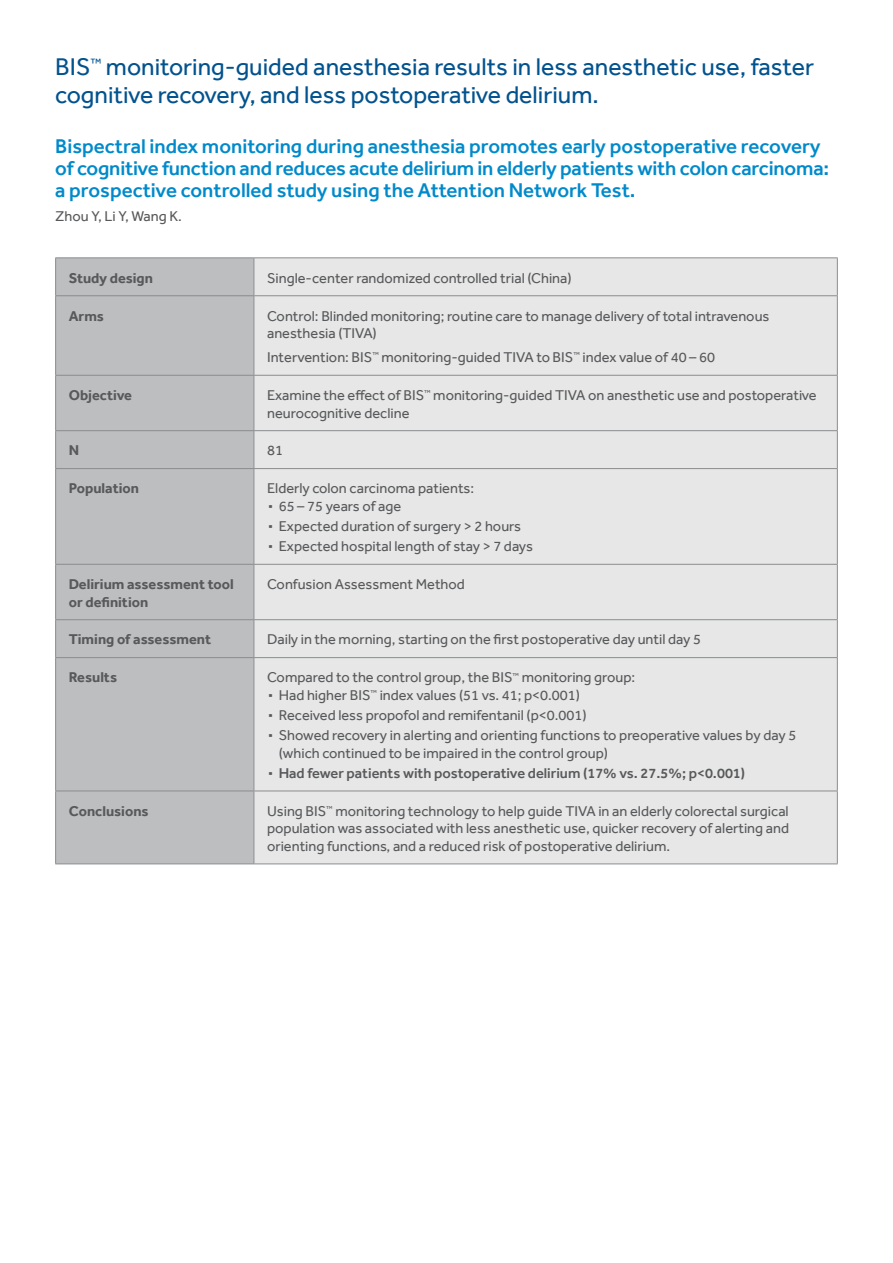
<style>
.page{position:relative;width:893px;height:1263px;background:#fff}
.page>*{position:absolute;margin:0;border:0;box-sizing:border-box;transform-origin:0 0}
.t1{font:24.75px/27.8px "Effra";color:#02528e}
.t2{font:500 20.4px/21.9px "Effra";letter-spacing:-.01em;color:#008acb}
.t3{font:14.55px/17.5px "Effra";color:#58595b}
.t4{font:500 14.55px/20.1px "Effra";color:#58595b}
.t5{font:700 14.55px/17.5px "Effra";color:#58595b}
.s1{font-size:29.25px}
.s2{font-weight:400}
.s3{font-weight:400;font-size:29.25px}
</style>
<div class="page">
<div style="left:56px;top:258px;width:198px;height:605px;background:#bcbec0"></div>
<div style="left:255px;top:258px;width:582px;height:605px;background:#e7e7e7"></div>
<hr style="left:55px;top:257px;width:199px;height:1px;background:#8a8c8e">
<hr style="left:55px;top:258px;width:1px;height:37px;background:#8a8c8e">
<hr style="left:254px;top:257px;width:584px;height:1px;background:#8a8c8e">
<hr style="left:254px;top:258px;width:1px;height:37px;background:#8a8c8e">
<hr style="left:837px;top:258px;width:1px;height:37px;background:#8a8c8e">
<hr style="left:55px;top:295px;width:199px;height:1px;background:#8a8c8e">
<hr style="left:55px;top:296px;width:1px;height:79px;background:#8a8c8e">
<hr style="left:254px;top:295px;width:584px;height:1px;background:#8a8c8e">
<hr style="left:254px;top:296px;width:1px;height:79px;background:#8a8c8e">
<hr style="left:837px;top:296px;width:1px;height:79px;background:#8a8c8e">
<hr style="left:55px;top:375px;width:199px;height:1px;background:#8a8c8e">
<hr style="left:55px;top:376px;width:1px;height:54px;background:#8a8c8e">
<hr style="left:254px;top:375px;width:584px;height:1px;background:#8a8c8e">
<hr style="left:254px;top:376px;width:1px;height:54px;background:#8a8c8e">
<hr style="left:837px;top:376px;width:1px;height:54px;background:#8a8c8e">
<hr style="left:55px;top:430px;width:199px;height:1px;background:#8a8c8e">
<hr style="left:55px;top:431px;width:1px;height:37px;background:#8a8c8e">
<hr style="left:254px;top:430px;width:584px;height:1px;background:#8a8c8e">
<hr style="left:254px;top:431px;width:1px;height:37px;background:#8a8c8e">
<hr style="left:837px;top:431px;width:1px;height:37px;background:#8a8c8e">
<hr style="left:55px;top:468px;width:199px;height:1px;background:#8a8c8e">
<hr style="left:55px;top:469px;width:1px;height:95px;background:#8a8c8e">
<hr style="left:254px;top:468px;width:584px;height:1px;background:#8a8c8e">
<hr style="left:254px;top:469px;width:1px;height:95px;background:#8a8c8e">
<hr style="left:837px;top:469px;width:1px;height:95px;background:#8a8c8e">
<hr style="left:55px;top:564px;width:199px;height:1px;background:#8a8c8e">
<hr style="left:55px;top:565px;width:1px;height:54px;background:#8a8c8e">
<hr style="left:254px;top:564px;width:584px;height:1px;background:#8a8c8e">
<hr style="left:254px;top:565px;width:1px;height:54px;background:#8a8c8e">
<hr style="left:837px;top:565px;width:1px;height:54px;background:#8a8c8e">
<hr style="left:55px;top:619px;width:199px;height:1px;background:#8a8c8e">
<hr style="left:55px;top:620px;width:1px;height:37px;background:#8a8c8e">
<hr style="left:254px;top:619px;width:584px;height:1px;background:#8a8c8e">
<hr style="left:254px;top:620px;width:1px;height:37px;background:#8a8c8e">
<hr style="left:837px;top:620px;width:1px;height:37px;background:#8a8c8e">
<hr style="left:55px;top:657px;width:199px;height:1px;background:#8a8c8e">
<hr style="left:55px;top:658px;width:1px;height:133px;background:#8a8c8e">
<hr style="left:254px;top:657px;width:584px;height:1px;background:#8a8c8e">
<hr style="left:254px;top:658px;width:1px;height:133px;background:#8a8c8e">
<hr style="left:837px;top:658px;width:1px;height:133px;background:#8a8c8e">
<hr style="left:55px;top:791px;width:199px;height:1px;background:#8a8c8e">
<hr style="left:55px;top:791px;width:1px;height:72px;background:#8a8c8e">
<hr style="left:254px;top:791px;width:584px;height:1px;background:#8a8c8e">
<hr style="left:254px;top:791px;width:1px;height:72px;background:#8a8c8e">
<hr style="left:837px;top:791px;width:1px;height:72px;background:#8a8c8e">
<hr style="left:55px;top:863px;width:199px;height:1px;background:#8a8c8e">
<hr style="left:254px;top:863px;width:584px;height:1px;background:#8a8c8e">
<h1 class="t1" style="left:55px;top:53px;width:760px">BIS<sup>™</sup> monitoring-guided anesthesia results in less anesthetic use, faster cognitive recovery, and less postoperative delirium.</h1>
<p class="t2" style="left:55px;top:135px;width:775px">Bispectral index monitoring during anesthesia promotes early postoperative recovery of cognitive function and reduces acute delirium in elderly patients with colon carcinoma: a prospective controlled study using the Attention Network Test.</p>
<p class="t3" style="left:55px;top:207px;width:128px">Zhou Y, Li Y, Wang K.</p>
<p class="t5" style="left:69px;top:269px;width:86px">Study design</p>
<p class="t3" style="left:267px;top:269px;width:306px">Single-center randomized controlled trial (China)</p>
<p class="t5" style="left:69px;top:307px;width:37px">Arms</p>
<p class="t3" style="left:267px;top:307px;width:504px">Control: Blinded monitoring; routine care to manage delivery of total intravenous anesthesia (TIVA)</p>
<p class="t3" style="left:267px;top:348px;width:450px">Intervention: BIS<sup>™</sup> monitoring-guided TIVA to BIS<sup>™</sup> index value of 40 – 60</p>
<p class="t5" style="left:69px;top:386px;width:65px">Objective</p>
<p class="t3" style="left:267px;top:386px;width:551px">Examine the effect of BIS<sup>™</sup> monitoring-guided TIVA on anesthetic use and postoperative neurocognitive decline</p>
<p class="t5" style="left:69px;top:441px;width:12px">N</p>
<p class="t3" style="left:267px;top:442px;width:17px">81</p>
<p class="t5" style="left:69px;top:479px;width:72px">Population</p>
<p class="t3" style="left:267px;top:480px;width:209px">Elderly colon carcinoma patients: <span class="s1">∙</span> 65 – 75 years of age</p>
<p class="t3" style="left:267px;top:516px;width:267px;line-height:20.1px"><span class="s1">∙</span> Expected duration of surgery &gt; 2 hours<br><span class="s1">∙</span> Expected hospital length of stay &gt; 7 days</p>
<p class="t5" style="left:69px;top:575px;width:166px">Delirium assessment tool or definition</p>
<p class="t3" style="left:267px;top:575px;width:199px">Confusion Assessment Method</p>
<p class="t5" style="left:69px;top:630px;width:144px">Timing of assessment</p>
<p class="t3" style="left:267px;top:631px;width:435px">Daily in the morning, starting on the first postoperative day until day 5</p>
<p class="t5" style="left:69px;top:668px;width:50px">Results</p>
<p class="t3" style="left:267px;top:669px;width:370px">Compared to the control group, the BIS<sup>™</sup> monitoring group: <span class="s1">∙</span> Had higher BIS<sup>™</sup> index values (51 vs. 41; p&lt;0.001)</p>
<p class="t3" style="left:267px;top:705px;width:531px;line-height:20.1px"><span class="s1">∙</span> Received less propofol and remifentanil (p&lt;0.001)<br><span class="s1">∙</span> Showed recovery in alerting and orienting functions to preoperative values by day 5</p>
<p class="t4" style="left:267px;top:743px;width:480px;text-indent:12px"><span class="s2">(which continued to be impaired in the control group)<br></span><span class="s3">∙</span> Had fewer patients with postoperative delirium (17% vs. 27.5%; p&lt;0.001)</p>
<p class="t5" style="left:69px;top:802px;width:81px">Conclusions</p>
<p class="t3" style="left:267px;top:802px;width:524px;text-align:justify">Using BIS<sup>™</sup> monitoring technology to help guide TIVA in an elderly colorectal surgical population was associated with less anesthetic use, quicker recovery of alerting and orienting functions, and a reduced risk of postoperative delirium.</p>
</div>
